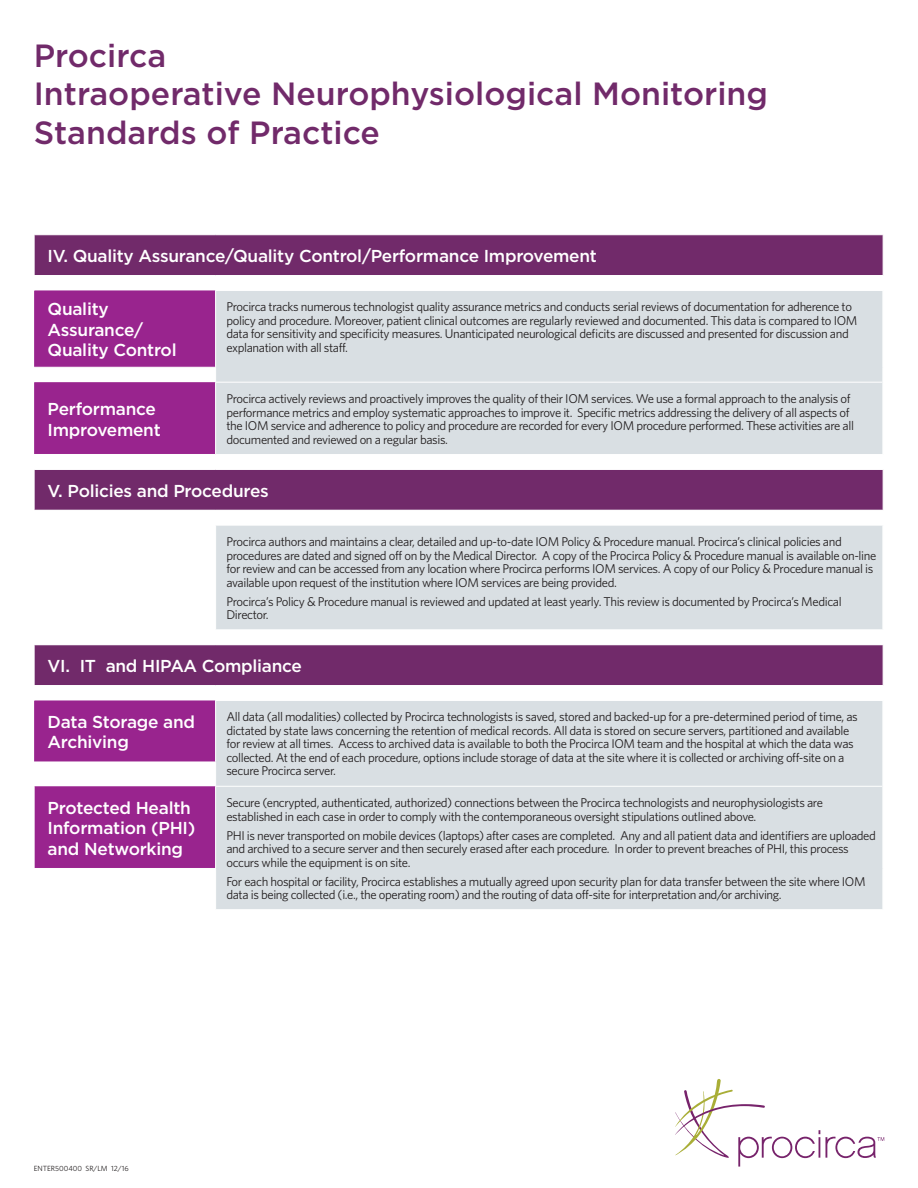
<style>
.page{position:relative;width:918px;height:1188px;background:#fff}
.page>*{position:absolute;margin:0;border:0;box-sizing:border-box;transform-origin:0 0}
.t1{font:500 32.1px/38.5px "Gotham";color:#712a6a}
.t2{font:500 17.25px/20.7px "Gotham";letter-spacing:-.015em;color:#fff}
.t3{font:12.75px/13.5px "Whitney";letter-spacing:-.03em;color:#231f20}
.t4{font:7.5px "Whitney";color:#231f20}
</style>
<div class="page">
<div style="left:35px;top:235px;width:848px;height:40px;background:#712a6a"></div>
<svg style="left:34px;top:290px;width:182px;height:578px;fill:#99288e"></svg>
<svg style="left:216px;top:291px;width:667px;height:618px;background:#cecad5"></svg>
<svg style="left:215px;top:511px;width:1px;height:14px"></svg>
<svg style="left:215px;top:686px;width:1px;height:14px"></svg>
<hr style="left:34px;top:469px;width:182px;height:1px;background:#fff">
<hr style="left:34px;top:470px;width:1px;height:40px;background:#fff">
<hr style="left:216px;top:469px;width:668px;height:1px;background:#fff">
<hr style="left:34px;top:644px;width:182px;height:1px;background:#fff">
<hr style="left:34px;top:645px;width:1px;height:40px;background:#fff">
<hr style="left:216px;top:644px;width:668px;height:1px;background:#fff">
<hr style="left:34px;top:510px;width:182px;height:1px;background:#fff">
<svg style="left:34px;top:511px;width:1px;height:14px"></svg>
<hr style="left:216px;top:510px;width:668px;height:1px;background:#fff">
<hr style="left:34px;top:685px;width:182px;height:1px;background:#fff">
<svg style="left:34px;top:686px;width:1px;height:14px"></svg>
<hr style="left:216px;top:685px;width:668px;height:1px;background:#fff">
<hr style="left:882px;top:382px;width:2px;height:72px;background:#fff">
<hr style="left:882px;top:701px;width:2px;height:61px;background:#fff">
<hr style="left:882px;top:762px;width:2px;height:24px;background:#fff">
<hr style="left:882px;top:786px;width:2px;height:82px;background:#fff">
<hr style="left:882px;top:868px;width:2px;height:41px;background:#fff">
<hr style="left:215px;top:290px;width:669px;height:1px;background:#fff">
<hr style="left:215px;top:382px;width:667px;height:1px;background:#fff">
<hr style="left:215px;top:786px;width:667px;height:1px;background:#fff">
<hr style="left:34px;top:367px;width:182px;height:1px;background:#fff">
<svg style="left:34px;top:368px;width:1px;height:14px"></svg>
<hr style="left:34px;top:525px;width:182px;height:1px;background:#fff">
<hr style="left:34px;top:526px;width:1px;height:103px;background:#fff">
<hr style="left:215px;top:700px;width:669px;height:1px;background:#fff">
<hr style="left:215px;top:383px;width:1px;height:71px;background:#fff">
<hr style="left:216px;top:454px;width:668px;height:1px;background:#fff">
<hr style="left:216px;top:525px;width:668px;height:1px;background:#fff">
<hr style="left:215px;top:526px;width:1px;height:103px;background:#fff">
<hr style="left:216px;top:629px;width:668px;height:1px;background:#fff">
<hr style="left:215px;top:701px;width:1px;height:61px;background:#fff">
<hr style="left:882px;top:526px;width:2px;height:103px;background:#fff">
<hr style="left:215px;top:291px;width:1px;height:76px;background:#fff">
<svg style="left:215px;top:368px;width:1px;height:14px"></svg>
<svg style="left:34px;top:455px;width:1px;height:14px"></svg>
<svg style="left:215px;top:455px;width:1px;height:14px"></svg>
<svg style="left:34px;top:630px;width:1px;height:14px"></svg>
<svg style="left:215px;top:630px;width:1px;height:14px"></svg>
<hr style="left:882px;top:291px;width:2px;height:76px;background:#fff">
<svg style="left:882px;top:367px;width:1px;height:15px"></svg>
<hr style="left:34px;top:454px;width:182px;height:1px;background:#fff">
<hr style="left:34px;top:629px;width:182px;height:1px;background:#fff">
<hr style="left:34px;top:762px;width:182px;height:1px;background:#fff">
<svg style="left:34px;top:763px;width:1px;height:23px"></svg>
<svg style="left:215px;top:763px;width:1px;height:23px"></svg>
<hr style="left:34px;top:786px;width:1px;height:82px;background:#fff">
<hr style="left:215px;top:787px;width:1px;height:81px;background:#fff">
<svg style="left:675px;top:1079px;width:209px;height:88px"></svg>
<h1 class="t1" style="left:34px;top:36px;width:736px">Procirca<br>Intraoperative Neurophysiological Monitoring<br>Standards of Practice</h1>
<h2 class="t2" style="left:48px;top:245px;width:551px">IV. Quality Assurance/Quality Control/Performance Improvement</h2>
<h2 class="t2" style="left:48px;top:298px;width:131px">Quality<br>Assurance/<br>Quality Control</h2>
<p class="t3" style="left:226px;top:300px;width:633px">Procirca tracks numerous technologist quality assurance metrics and conducts serial reviews of documentation for adherence to policy and procedure. Moreover, patient clinical outcomes are regularly reviewed and documented. This data is compared to IOM data for sensitivity and specificity measures. Unanticipated neurological deficits are discussed and presented for discussion and explanation with all staff.</p>
<h2 class="t2" style="left:48px;top:398px;width:115px">Performance<br>Improvement</h2>
<p class="t3" style="left:226px;top:392px;width:629px">Procirca actively reviews and proactively improves the quality of their IOM services. We use a formal approach to the analysis of performance metrics and employ systematic approaches to improve it. Specific metrics addressing the delivery of all aspects of the IOM service and adherence to policy and procedure are recorded for every IOM procedure performed. These activities are all documented and reviewed on a regular basis.</p>
<h2 class="t2" style="left:48px;top:480px;width:223px">V. Policies and Procedures</h2>
<p class="t3" style="left:226px;top:535px;width:651px">Procirca authors and maintains a clear, detailed and up-to-date IOM Policy &amp; Procedure manual. Procirca’s clinical policies and procedures are dated and signed off on by the Medical Director. A copy of the Procirca Policy &amp; Procedure manual is available on-line for review and can be accessed from any location where Procirca performs IOM services. A copy of our Policy &amp; Procedure manual is available upon request of the institution where IOM services are being provided.</p>
<p class="t3" style="left:226px;top:594px;width:617px">Procirca’s Policy &amp; Procedure manual is reviewed and updated at least yearly. This review is documented by Procirca’s Medical<br>Director.</p>
<h2 class="t2" style="left:48px;top:655px;width:256px">VI. IT and HIPAA Compliance</h2>
<h2 class="t2" style="left:48px;top:711px;width:149px">Data Storage and<br>Archiving</h2>
<p class="t3" style="left:226px;top:710px;width:633px">All data (all modalities) collected by Procirca technologists is saved, stored and backed-up for a pre-determined period of time, as dictated by state laws concerning the retention of medical records. All data is stored on secure servers, partitioned and available for review at all times. Access to archived data is available to both the Procirca IOM team and the hospital at which the data was collected. At the end of each procedure, options include storage of data at the site where it is collected or archiving off-site on a secure Procirca server.</p>
<h2 class="t2" style="left:48px;top:797px;width:149px">Protected Health<br>Information (PHI) and Networking</h2>
<p class="t3" style="left:226px;top:796px;width:598px">Secure (encrypted, authenticated, authorized) connections between the Procirca technologists and neurophysiologists are established in each case in order to comply with the contemporaneous oversight stipulations outlined above.</p>
<p class="t3" style="left:226px;top:828px;width:651px">PHI is never transported on mobile devices (laptops) after cases are completed. Any and all patient data and identifiers are uploaded and archived to a secure server and then securely erased after each procedure. In order to prevent breaches of PHI, this process occurs while the equipment is on site.</p>
<p class="t3" style="left:226px;top:874px;width:641px">For each hospital or facility, Procirca establishes a mutually agreed upon security plan for data transfer between the site where IOM data is being collected (i.e., the operating room) and the routing of data off-site for interpretation and/or archiving.</p>
<p class="t4" style="left:34px;top:1164px;width:96px">ENTER500400 SR/LM 12/16</p>
</div>
